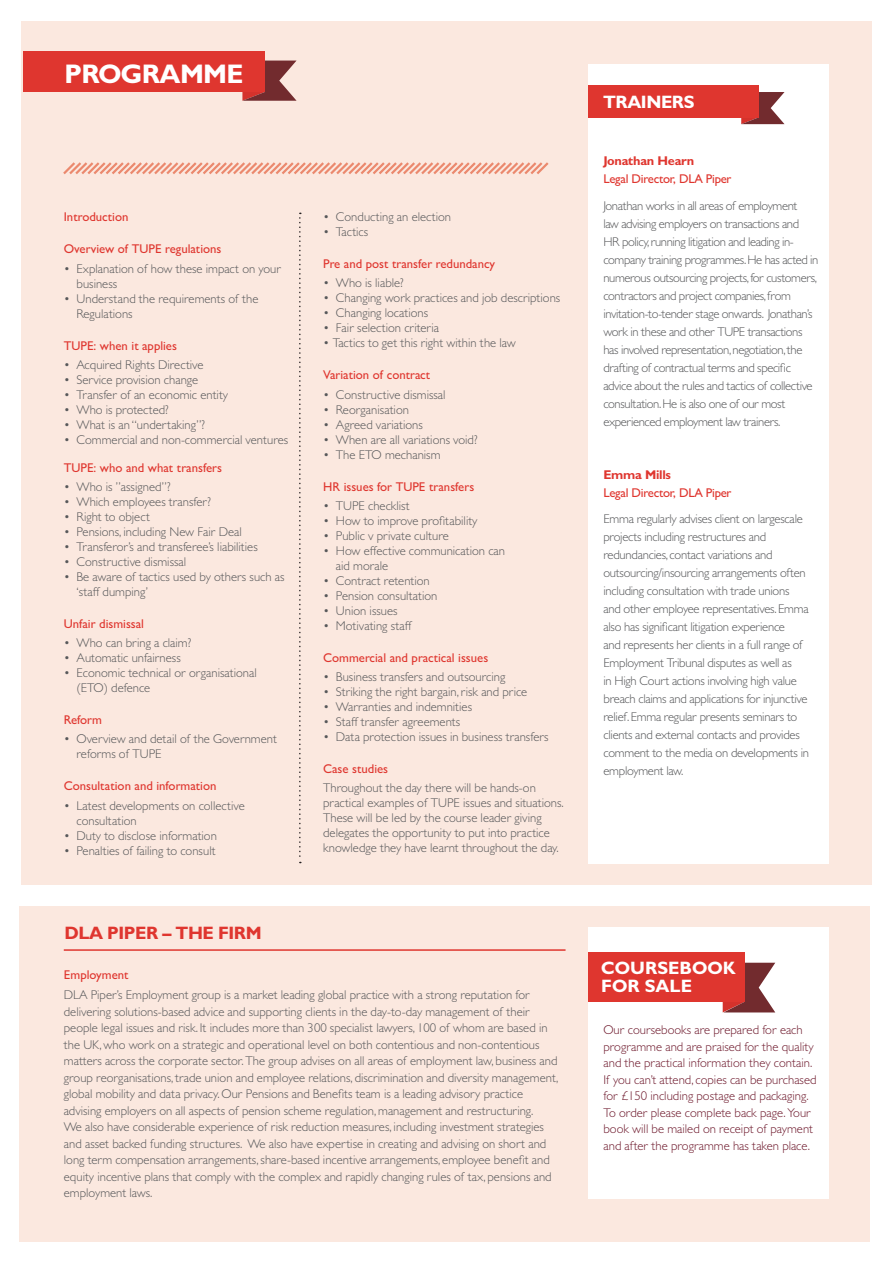
<style>
.page{position:relative;width:893px;height:1263px;background:#fff}
.page>*{position:absolute;margin:0;border:0;box-sizing:border-box;transform-origin:0 0}
.t1{font:700 27px "Gill Sans MT Std";letter-spacing:-.025em;color:#fff}
.t2{font:700 18px/18px "Gill Sans MT Std";color:#fff}
.t3{font:italic 700 18px "Georgia";letter-spacing:-.025em;color:#fff}
.t4{font:700 18px "Gill Sans MT Std";letter-spacing:-.025em;color:#df362f}
.t5{font:700 18px "Gill Sans MT Std";letter-spacing:-.025em;color:#fff}
.t6{font:300 12.75px/16.5px "Gill Sans MT Std";color:#57585a}
.t7{font:300 12.75px/18px "Gill Sans MT Std";letter-spacing:-.02em;color:#57585a}
.t8{font:300 12.75px/18px "Gill Sans MT Std";letter-spacing:-.03em;color:#57585a}
.t9{font:300 12.75px/16.5px "Gill Sans MT Std";color:#6f1b2e}
.t10{font:500 12.75px "Gill Sans MT Std";color:#df362f}
.t11{font:500 12.75px "Gill Sans MT Std";letter-spacing:-.02em;color:#df362f}
.t12{font:700 12.75px "Gill Sans MT Std";letter-spacing:-.02em;color:#df362f}
</style>
<div class="page">
<div style="left:21px;top:21px;width:851px;height:863px;background:#fbe8df"></div>
<svg style="left:63px;top:162px;width:486px;height:13px"></svg>
<svg style="left:299px;top:213px;width:2px;height:650px"></svg>
<div style="left:588px;top:64px;width:241px;height:799px;background:#fff"></div>
<div style="left:19px;top:906px;width:851px;height:336px;background:#fbe8df"></div>
<svg style="left:667px;top:92px;width:117px;height:32px"></svg>
<div style="left:588px;top:85px;width:171px;height:32px;background:#df362f"></div>
<div style="left:588px;top:927px;width:241px;height:272px;background:#fff"></div>
<svg style="left:635px;top:963px;width:140px;height:49px"></svg>
<div style="left:588px;top:952px;width:156px;height:49px;background:#df362f"></div>
<svg style="left:242px;top:61px;width:55px;height:40px"></svg>
<div style="left:23px;top:52px;width:241px;height:40px;background:#df362f"></div>
<hr style="left:64px;top:949px;width:502px;height:2px;background:#df362f">
<h1 class="t1" style="left:65px;top:57px;width:181px">PROGRAMME</h1>
<p class="t10" style="left:64px;top:209px;width:66px">Introduction</p>
<p class="t10" style="left:64px;top:241px;width:159px">Overview of TUPE regulations</p>
<p class="t6" style="left:77px;top:261px;width:206px;line-height:15px;text-indent:-13px">• Explanation of how these impact on your business</p>
<p class="t6" style="left:77px;top:291px;width:183px;line-height:15px;text-indent:-13px">• Understand the requirements of the<br>Regulations</p>
<p class="t10" style="left:64px;top:338px;width:115px">TUPE: when it applies</p>
<p class="t6" style="left:64px;top:356px;width:141px">• Acquired Rights Directive</p>
<p class="t6" style="left:64px;top:371px;width:136px">• Service provision change</p>
<p class="t6" style="left:64px;top:386px;width:166px">• Transfer of an economic entity</p>
<p class="t6" style="left:64px;top:401px;width:107px">• Who is protected?</p>
<p class="t6" style="left:64px;top:416px;width:143px">• What is an “undertaking”?</p>
<p class="t6" style="left:64px;top:431px;width:226px">• Commercial and non-commercial ventures</p>
<p class="t10" style="left:64px;top:460px;width:160px">TUPE: who and what transfers</p>
<p class="t6" style="left:64px;top:478px;width:108px">• Who is ”assigned”?</p>
<p class="t6" style="left:64px;top:493px;width:149px">• Which employees transfer?</p>
<p class="t6" style="left:64px;top:508px;width:88px">• Right to object</p>
<p class="t6" style="left:64px;top:523px;width:180px">• Pensions, including New Fair Deal</p>
<p class="t6" style="left:64px;top:538px;width:195px">• Transferor’s and transferee’s liabilities</p>
<p class="t6" style="left:64px;top:553px;width:124px">• Constructive dismissal</p>
<p class="t6" style="left:77px;top:569px;width:210px;line-height:15px;text-indent:-13px">• Be aware of tactics used by others such as ‘staff dumping’</p>
<p class="t10" style="left:64px;top:616px;width:82px">Unfair dismissal</p>
<p class="t6" style="left:64px;top:634px;width:129px">• Who can bring a claim?</p>
<p class="t6" style="left:64px;top:649px;width:119px">• Automatic unfairness</p>
<p class="t6" style="left:77px;top:665px;width:182px;line-height:15px;text-indent:-13px">• Economic technical or organisational (ETO) defence</p>
<p class="t10" style="left:64px;top:712px;width:40px">Reform</p>
<p class="t6" style="left:77px;top:731px;width:202px;line-height:15px;text-indent:-13px">• Overview and detail of the Government reforms of TUPE</p>
<p class="t10" style="left:64px;top:778px;width:154px">Consultation and information</p>
<p class="t6" style="left:77px;top:797px;width:170px;line-height:15px;text-indent:-13px">• Latest developments on collective consultation</p>
<p class="t6" style="left:64px;top:827px;width:155px">• Duty to disclose information</p>
<p class="t6" style="left:64px;top:842px;width:153px">• Penalties of failing to consult</p>
<h2 class="t4" style="left:65px;top:922px;width:199px">DLA PIPER – THE FIRM</h2>
<p class="t6" style="left:323px;top:208px;width:129px">• Conducting an election</p>
<p class="t6" style="left:323px;top:223px;width:47px">• Tactics</p>
<p class="t10" style="left:323px;top:256px;width:174px">Pre and post transfer redundancy</p>
<p class="t6" style="left:323px;top:275px;width:82px">• Who is liable?</p>
<p class="t6" style="left:323px;top:290px;width:239px">• Changing work practices and job descriptions</p>
<p class="t6" style="left:323px;top:305px;width:107px">• Changing locations</p>
<p class="t6" style="left:323px;top:320px;width:117px">• Fair selection criteria</p>
<p class="t6" style="left:323px;top:335px;width:194px">• Tactics to get this right within the law</p>
<p class="t10" style="left:323px;top:367px;width:109px">Variation of contract</p>
<p class="t6" style="left:323px;top:386px;width:124px">• Constructive dismissal</p>
<p class="t6" style="left:323px;top:401px;width:87px">• Reorganisation</p>
<p class="t6" style="left:323px;top:416px;width:101px">• Agreed variations</p>
<p class="t6" style="left:323px;top:431px;width:156px">• When are all variations void?</p>
<p class="t6" style="left:323px;top:446px;width:119px">• The ETO mechanism</p>
<p class="t10" style="left:323px;top:479px;width:153px">HR issues for TUPE transfers</p>
<p class="t6" style="left:323px;top:497px;width:88px">• TUPE checklist</p>
<p class="t6" style="left:323px;top:512px;width:156px">• How to improve profitability</p>
<p class="t6" style="left:323px;top:527px;width:127px">• Public v private culture</p>
<p class="t6" style="left:336px;top:543px;width:171px;line-height:15px;text-indent:-13px">• How effective communication can aid morale</p>
<p class="t6" style="left:323px;top:572px;width:108px">• Contract retention</p>
<p class="t6" style="left:323px;top:587px;width:116px">• Pension consultation</p>
<p class="t6" style="left:323px;top:602px;width:76px">• Union issues</p>
<p class="t6" style="left:323px;top:617px;width:91px">• Motivating staff</p>
<p class="t10" style="left:323px;top:650px;width:167px">Commercial and practical issues</p>
<p class="t6" style="left:323px;top:668px;width:184px">• Business transfers and outsourcing</p>
<p class="t6" style="left:323px;top:683px;width:206px">• Striking the right bargain, risk and price</p>
<p class="t6" style="left:323px;top:698px;width:150px">• Warranties and indemnities</p>
<p class="t6" style="left:323px;top:713px;width:139px">• Staff transfer agreements</p>
<p class="t6" style="left:323px;top:728px;width:227px">• Data protection issues in business transfers</p>
<p class="t10" style="left:323px;top:761px;width:67px">Case studies</p>
<p class="t6" style="left:323px;top:780px;width:242px;line-height:15px">Throughout the day there will be hands-on practical examples of TUPE issues and situations.<br>These will be led by the course leader giving delegates the opportunity to put into practice knowledge they have learnt throughout the day.</p>
<p class="t10" style="left:64px;top:967px;width:66px">Employment</p>
<p class="t6" style="left:64px;top:987px;width:496px">DLA Piper’s Employment group is a market leading global practice with a strong reputation for delivering solutions-based advice and supporting clients in the day-to-day management of their people legal issues and risk. It includes more than 300 specialist lawyers, 100 of whom are based in the UK, who work on a strategic and operational level on both contentious and non-contentious matters across the corporate sector. The group advises on all areas of employment law, business and group reorganisations, trade union and employee relations, discrimination and diversity management, global mobility and data privacy. Our Pensions and Benefits team is a leading advisory practice advising employers on all aspects of pension scheme regulation, management and restructuring.<br>We also have considerable experience of risk reduction measures, including investment strategies and asset backed funding structures. We also have expertise in creating and advising on short and long term compensation arrangements, share-based incentive arrangements, employee benefit and equity incentive plans that comply with the complex and rapidly changing rules of tax, pensions and employment laws.</p>
<h2 class="t5" style="left:603px;top:91px;width:93px">TRAINERS</h2>
<h2 class="t3" style="left:609px;top:94px;width:186px">DLA Piper – the firm</h2>
<p class="t12" style="left:603px;top:153px;width:92px">Jonathan Hearn</p>
<p class="t11" style="left:603px;top:171px;width:130px">Legal Director, DLA Piper</p>
<p class="t8" style="left:603px;top:196px;width:217px">Jonathan works in all areas of employment<br>law advising employers on transactions and HR policy, running litigation and leading in&shy;company training programmes. He has acted in numerous outsourcing projects, for customers, contractors and project companies, from invitation-to-tender stage onwards. Jonathan’s work in these and other TUPE transactions has involved representation, negotiation, the drafting of contractual terms and specific advice about the rules and tactics of collective consultation. He is also one of our most experienced employment law trainers.</p>
<p class="t12" style="left:603px;top:466px;width:69px">Emma Mills</p>
<p class="t11" style="left:603px;top:485px;width:130px">Legal Director, DLA Piper</p>
<p class="t7" style="left:603px;top:510px;width:207px">Emma regularly advises client on largescale projects including restructures and redundancies, contact variations and outsourcing/insourcing arrangements often including consultation with trade unions and other employee representatives. Emma also has significant litigation experience<br>and represents her clients in a full range of Employment Tribunal disputes as well as<br>in High Court actions involving high value breach claims and applications for injunctive relief. Emma regular presents seminars to clients and external contacts and provides comment to the media on developments in employment law.</p>
<h2 class="t2" style="left:601px;top:958px;width:136px">COURSEBOOK<br>FOR SALE</h2>
<p class="t9" style="left:603px;top:1021px;width:215px">Our coursebooks are prepared for each programme and are praised for the quality and the practical information they contain.<br>If you can’t attend, copies can be purchased for £150 including postage and packaging.<br>To order please complete back page. Your book will be mailed on receipt of payment and after the programme has taken place.</p>
</div>
